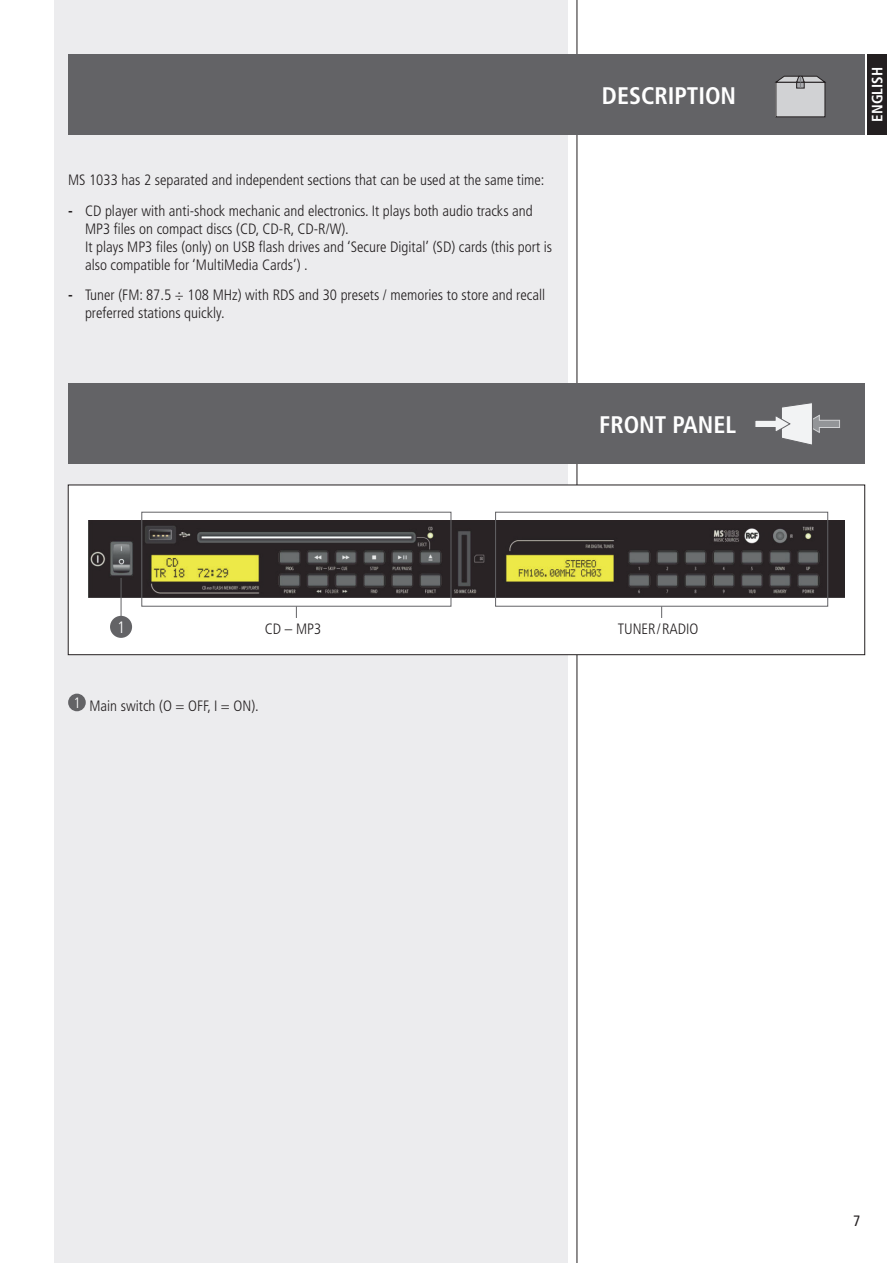
<style>
.page{position:relative;width:893px;height:1263px;background:#fff}
.page>*{position:absolute;margin:0;border:0;box-sizing:border-box;transform-origin:0 0}
.t1{font:700 condensed 24px "Frutiger LT Std";color:#fff}
.t2{font:300 condensed 16.5px "Frutiger LT Std";color:#fff}
.t3{font:300 condensed 15px/18px "Frutiger LT Std";color:#231f20}
.t4{font:700 condensed 15px "Frutiger LT Std";color:#fff}
.t5{font:condensed 15px "Frutiger LT Std";color:#231f20}
.s1{font-weight:700}
</style>
<div class="page">
<div style="left:54px;top:0;width:514px;height:1263px;background:#ececee"></div>
<hr style="left:577px;top:0;width:1px;height:1263px;background:#231f20">
<div style="left:867px;top:54px;width:20px;height:81px;background:#231f20"></div>
<div style="left:68px;top:55px;width:797px;height:80px;background:#636366"></div>
<div style="left:776px;top:82px;width:49px;height:35px;background:#d1d2d4"></div>
<svg style="left:775px;top:76px;width:51px;height:12px"></svg>
<div style="left:68px;top:384px;width:797px;height:80px;background:#636366"></div>
<div style="left:68px;top:694px;width:18px;height:17px;background:#636366;border-radius:50%"></div>
<div style="left:68px;top:485px;width:797px;height:170px;background:#fff"></div>
<div style="left:68px;top:485px;width:797px;height:170px;border:1px solid #231f20"></div>
<img style="left:88px;top:520px;width:757px;height:77px">
<div style="left:141px;top:512px;width:310px;height:95px;border:1px solid #636366"></div>
<div style="left:495px;top:512px;width:333px;height:95px;border:1px solid #636366"></div>
<div style="left:110px;top:616px;width:22px;height:22px;background:#636366;border-radius:50%"></div>
<hr style="left:121px;top:578px;width:1px;height:40px;background:#636366">
<svg style="left:755px;top:403px;width:85px;height:42px"></svg>
<p class="t3" style="left:68px;top:171px;width:478px">MS 1033 has 2 separated and independent sections that can be used at the same time:</p>
<p class="t3" style="left:85px;top:202px;width:469px;text-indent:-17px"><span class="s1">-</span> CD player with anti-shock mechanic and electronics. It plays both audio tracks and MP3 files on compact discs (CD, CD-R, CD-R/W).<br>It plays MP3 files (only) on USB flash drives and ‘Secure Digital’ (SD) cards (this port is also compatible for ‘MultiMedia Cards’) .</p>
<p class="t3" style="left:85px;top:286px;width:462px;text-indent:-17px"><span class="s1">-</span> Tuner (FM: 87.5 ÷ 108 MHz) with RDS and 30 presets / memories to store and recall preferred stations quickly.</p>
<h1 class="t1" style="left:602px;top:81px;width:136px">DESCRIPTION</h1>
<h1 class="t1" style="left:599px;top:410px;width:138px">FRONT PANEL</h1>
<p class="t2" style="left:117px;top:618px;width:9px">1</p>
<p class="t3" style="left:265px;top:620px;width:58px">CD – MP3</p>
<p class="t3" style="left:618px;top:620px;width:82px">TUNER/RADIO</p>
<p class="t3" style="left:73px;top:697px;width:187px"><sup>1</sup> Main switch (O = OFF, I = ON).</p>
<p class="t4" style="left:868px;top:122px;width:56px;rotate:-90deg">ENGLISH</p>
<p class="t5" style="left:853px;top:1211px;width:9px">7</p>
</div>
